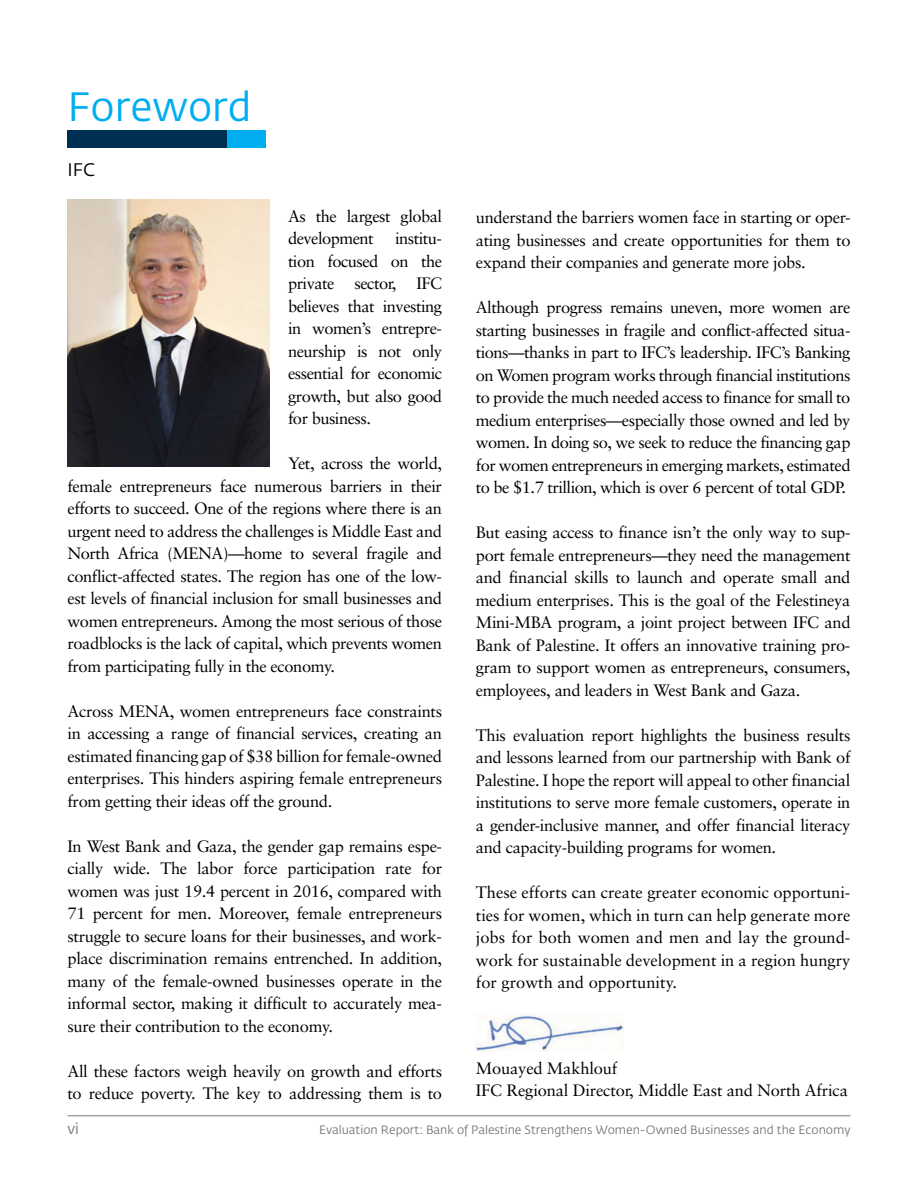
<style>
.page{position:relative;width:918px;height:1188px;background:#fff}
.page>*{position:absolute;margin:0;border:0;box-sizing:border-box;transform-origin:0 0}
.t1{font:40.5px "Fedra Sans Std";color:#00aeef}
.t2{font:18px "Fedra Sans Std";color:#000}
.t3{font:16.5px/22.5px "Sabon";letter-spacing:-.02em;color:#000;text-align:justify}
.t4{font:15px "Fedra Sans Std";color:#797a7d}
.t5{font:12px "Fedra Sans Std";color:#797a7d}
</style>
<div class="page">
<hr style="left:68px;top:1115px;width:782px;height:1px;background:#797a7d">
<svg style="left:68px;top:130px;width:198px;height:17px;background:#004872"></svg>
<img style="left:68px;top:200px;width:202px;height:266px">
<img style="left:476px;top:1014px;width:147px;height:37px">
<h1 class="t1" style="left:68px;top:83px;width:186px">Foreword</h1>
<p class="t2" style="left:68px;top:159px;width:27px">IFC</p>
<p class="t3" style="left:288px;top:204px;width:156px">As the largest global development</p>
<p class="t3" style="left:288px;top:227px;width:156px;text-indent:107px">institu&shy;tion focused on the private sector, IFC believes that investing in women’s entrepre&shy;neurship is not only essential for economic growth, but also good for business.</p>
<p class="t3" style="left:67px;top:452px;width:376px;text-indent:221px">Yet, across the world, female entrepreneurs face numerous barriers in their efforts to succeed. One of the regions where there is an urgent need to address the challenges is Middle East and North Africa (MENA)—home to several fragile and conflict-affected states. The region has one of the low&shy;est levels of financial inclusion for small businesses and women entrepreneurs. Among the most serious of those roadblocks is the lack of capital, which prevents women from participating fully in the economy.</p>
<p class="t3" style="left:67px;top:700px;width:376px">Across MENA, women entrepreneurs face constraints in accessing a range of financial services, creating an estimated financing gap of $38 billion for female-owned enterprises. This hinders aspiring female entrepreneurs from getting their ideas off the ground.</p>
<p class="t3" style="left:67px;top:835px;width:376px">In West Bank and Gaza, the gender gap remains espe&shy;cially wide. The labor force participation rate for women was just 19.4 percent in 2016, compared with 71 percent for men. Moreover, female entrepreneurs struggle to secure loans for their businesses, and work&shy;place discrimination remains entrenched. In addition, many of the female-owned businesses operate in the informal sector, making it difficult to accurately mea&shy;sure their contribution to the economy.</p>
<p class="t3" style="left:67px;top:1060px;width:376px">All these factors weigh heavily on growth and efforts to reduce poverty. The key to addressing them is to</p>
<p class="t3" style="left:476px;top:206px;width:376px">understand the barriers women face in starting or oper&shy;ating businesses and create opportunities for them to expand their companies and generate more jobs.</p>
<p class="t3" style="left:476px;top:296px;width:376px">Although progress remains uneven, more women are starting businesses in fragile and conflict-affected situa&shy;tions—thanks in part to IFC’s leadership. IFC’s Banking on Women program works through financial institutions to provide the much needed access to finance for small to medium enterprises—especially those owned and led by women. In doing so, we seek to reduce the financing gap for women entrepreneurs in emerging markets, estimated to be $1.7 trillion, which is over 6 percent of total GDP.</p>
<p class="t3" style="left:476px;top:521px;width:376px">But easing access to finance isn’t the only way to sup&shy;port female entrepreneurs—they need the management and financial skills to launch and operate small and medium enterprises. This is the goal of the Felestineya Mini-MBA program, a joint project between IFC and Bank of Palestine. It offers an innovative training pro&shy;gram to support women as entrepreneurs, consumers, employees, and leaders in West Bank and Gaza.</p>
<p class="t3" style="left:476px;top:724px;width:376px">This evaluation report highlights the business results and lessons learned from our partnership with Bank of Palestine. I hope the report will appeal to other financial institutions to serve more female customers, operate in a gender-inclusive manner, and offer financial literacy and capacity-building programs for women.</p>
<p class="t3" style="left:476px;top:881px;width:376px">These efforts can create greater economic opportuni&shy;ties for women, which in turn can help generate more jobs for both women and men and lay the ground&shy;work for sustainable development in a region hungry for growth and opportunity.</p>
<p class="t3" style="left:476px;top:1057px;width:374px">Mouayed Makhlouf<br>IFC Regional Director, Middle East and North Africa</p>
<p class="t4" style="left:68px;top:1119px;width:13px">vi</p>
<p class="t5" style="left:319px;top:1123px;width:533px">Evaluation Report: Bank of Palestine Strengthens Women-Owned Businesses and the Economy</p>
</div>
